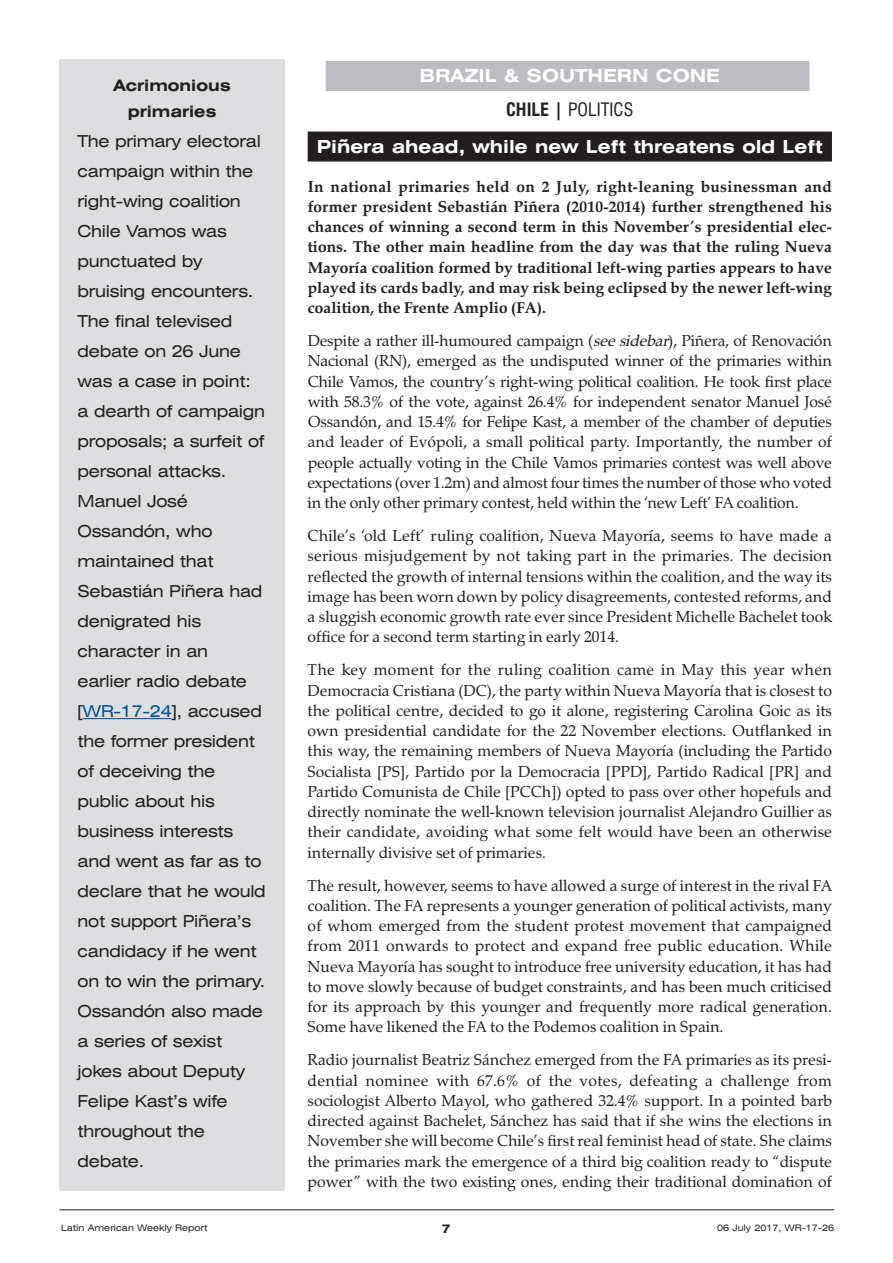
<style>
.page{position:relative;width:893px;height:1263px;background:#fff}
.page>*{position:absolute;margin:0;border:0;box-sizing:border-box;transform-origin:0 0}
.t1{font:700 expanded 18px/33.8px "Swiss 721 BT";color:#fff;text-align:center}
.t2{font:expanded 16.5px/30px "Swiss 721 BT";letter-spacing:-.015em;color:#231f20}
.t3{font:15.75px/20.2px "Zapf Calligraphic 801 BT";color:#231f20;text-align:justify}
.t4{font:700 15.75px/20.2px "Zapf Calligraphic 801 BT";letter-spacing:.005em;color:#231f20;text-align:justify}
.t5{font:700 expanded 15.75px/25.5px "Swiss 721 BT";color:#231f20;text-align:center}
.t6{font:700 expanded 12px "Swiss 721 BT";color:#231f20}
.t7{font:expanded 9px "Swiss 721 BT";color:#231f20}
.s1{color:#014d95}
.s2{font-stretch:condensed;color:#231f20}
.s3{font-weight:400;font-stretch:condensed;color:#231f20}
.s4{font-style:italic}
</style>
<div class="page">
<div style="left:326px;top:61px;width:483px;height:30px;background:#bcbdc0"></div>
<div style="left:308px;top:132px;width:524px;height:30px;background:#231f20"></div>
<div style="left:60px;top:60px;width:225px;height:1131px;background:#dcdddf"></div>
<hr style="left:83px;top:718px;width:89px;height:1px;background:#014d95">
<hr style="left:60px;top:1209px;width:774px;height:1px;background:#231f20">
<p class="t5" style="left:113px;top:73px;width:119px">Acrimonious primaries</p>
<p class="t2" style="left:78px;top:126px;width:190px">The primary electoral campaign within the right-wing coalition<br>Chile Vamos was punctuated by bruising encounters.<br>The final televised debate on 26 June was a case in point: a dearth of campaign proposals; a surfeit of personal attacks.<br>Manuel José<br>Ossandón, who maintained that<br>Sebastián Piñera had denigrated his character in an<br>earlier radio debate [<span class="s1">WR-17-24</span>], accused the former president of deceiving the public about his business interests and went as far as to declare that he would not support Piñera’s candidacy if he went on to win the primary.<br>Ossandón also made a series of sexist jokes about Deputy<br>Felipe Kast’s wife throughout the debate.</p>
<p class="t1" style="left:420px;top:59px;width:302px">BRAZIL &amp; SOUTHERN CONE<br><span class="s2">CHILE |</span> <span class="s3">POLITICS</span></p>
<p class="t1" style="left:317px;top:129px;width:508px">Piñera ahead, while new Left threatens old Left</p>
<p class="t4" style="left:308px;top:176px;width:526px">In national primaries held on 2 July, right-leaning businessman and former president Sebastián Piñera (2010-2014) further strengthened his chances of winning a second term in this November’s presidential elec&shy;tions. The other main headline from the day was that the ruling Nueva Mayoría coalition formed by traditional left-wing parties appears to have played its cards badly, and may risk being eclipsed by the newer left-wing coalition, the Frente Amplio (FA).</p>
<p class="t3" style="left:308px;top:330px;width:526px">Despite a rather ill-humoured campaign (<span class="s4">seesidebar</span>), Piñera, of Renovación Nacional (RN), emerged as the undisputed winner of the primaries within Chile Vamos, the country’s right-wing political coalition. He took first place with 58.3% of the vote, against 26.4% for independent senator Manuel José Ossandón, and 15.4% for Felipe Kast, a member of the chamber of deputies and leader of Evópoli, a small political party. Importantly, the number of people actually voting in the Chile Vamos primaries contest was well above expectations (over 1.2m) and almost four times the number of those who voted in the only other primary contest, held within the ‘new Left’ FA coalition.</p>
<p class="t3" style="left:308px;top:525px;width:526px">Chile’s ‘old Left’ ruling coalition, Nueva Mayoría, seems to have made a serious misjudgement by not taking part in the primaries. The decision reflected the growth of internal tensions within the coalition, and the way its image has been worn down by policy disagreements, contested reforms, and a sluggish economic growth rate ever since President Michelle Bachelet took office for a second term starting in early 2014.</p>
<p class="t3" style="left:308px;top:660px;width:526px">The key moment for the ruling coalition came in May this year when Democracia Cristiana (DC), the party within Nueva Mayoría that is closest to the political centre, decided to go it alone, registering Carolina Goic as its own presidential candidate for the 22 November elections. Outflanked in this way, the remaining members of Nueva Mayoría (including the Partido Socialista [PS], Partido por la Democracia [PPD], Partido Radical [PR] and Partido Comunista de Chile [PCCh]) opted to pass over other hopefuls and directly nominate the well-known television journalist Alejandro Guillier as their candidate, avoiding what some felt would have been an otherwise internally divisive set of primaries.</p>
<p class="t3" style="left:308px;top:875px;width:526px">The result, however, seems to have allowed a surge of interest in the rival FA coalition. The FA represents a younger generation of political activists, many of whom emerged from the student protest movement that campaigned from 2011 onwards to protect and expand free public education. While Nueva Mayoría has sought to introduce free university education, it has had to move slowly because of budget constraints, and has been much criticised for its approach by this younger and frequently more radical generation.<br>Some have likened the FA to the Podemos coalition in Spain.</p>
<p class="t3" style="left:308px;top:1050px;width:526px">Radio journalist Beatriz Sánchez emerged from the FA primaries as its presi&shy;dential nominee with 67.6% of the votes, defeating a challenge from sociologist Alberto Mayol, who gathered 32.4% support. In a pointed barb directed against Bachelet, Sánchez has said that if she wins the elections in November she will become Chile’s first real feminist head of state. She claims the primaries mark the emergence of a third big coalition ready to “dispute power” with the two existing ones, ending their traditional domination of</p>
<p class="t7" style="left:61px;top:1223px;width:148px">Latin American Weekly Report</p>
<p class="t6" style="left:442px;top:1221px;width:10px">7</p>
<p class="t7" style="left:717px;top:1223px;width:118px">06 July 2017, WR-17-26</p>
</div>
